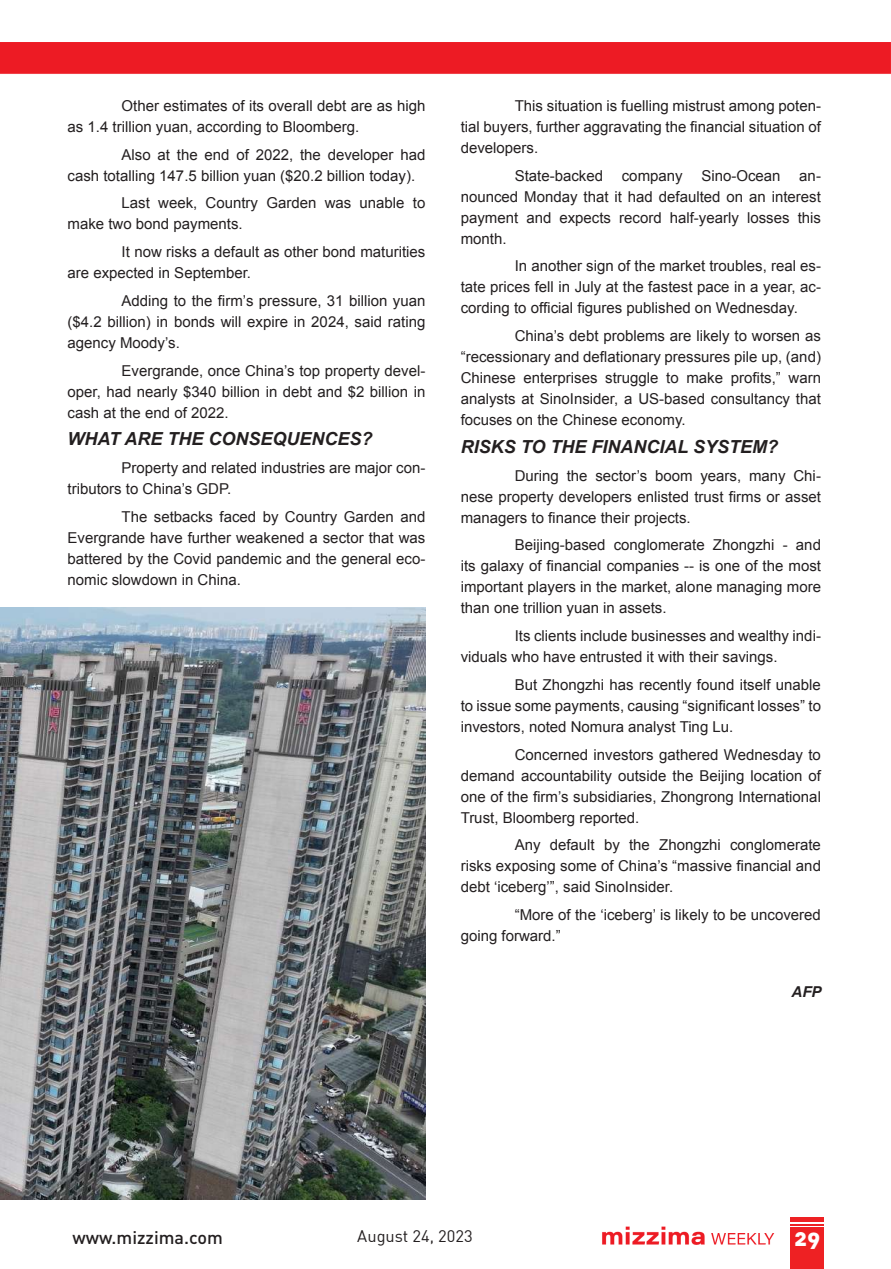
<style>
.page{position:relative;width:891px;height:1269px;background:#fff}
.page>*{position:absolute;margin:0;border:0;box-sizing:border-box;transform-origin:0 0}
.t1{font:22.5px "DIN Black Alternate";color:#fff}
.t2{font:italic 700 18px "Arial";color:#231f20}
.t3{font:500 18px "DIN";color:#231f20}
.t4{font:16.5px "DIN";color:#231f20}
.t5{font:15px/21px "Arial";color:#231f20;text-align:justify}
.t6{font:italic 700 15px "Arial";color:#231f20}
</style>
<div class="page">
<img style="left:602px;top:1226px;width:173px;height:19px">
<hr style="left:791px;top:1217px;width:33px;height:4px;background:#ee2123">
<hr style="left:791px;top:1224px;width:33px;height:2px;background:#ee2123">
<div style="left:791px;top:1228px;width:33px;height:41px;background:#ee2123"></div>
<img style="left:0;top:608px;width:425px;height:591px">
<svg style="left:0;top:1158px;width:1px;height:41px"></svg>
<div style="left:0;top:42px;width:891px;height:32px;background:#ed1b24"></div>
<p class="t5" style="left:68px;top:95px;width:359px;text-indent:54px">Other estimates of its overall debt are as high as 1.4 trillion yuan, according to Bloomberg.</p>
<p class="t5" style="left:68px;top:144px;width:359px;text-indent:54px">Also at the end of 2022, the developer had cash totalling 147.5 billion yuan ($20.2 billion today).</p>
<p class="t5" style="left:68px;top:193px;width:359px;text-indent:54px">Last week, Country Garden was unable to make two bond payments.</p>
<p class="t5" style="left:68px;top:241px;width:359px;text-indent:54px">It now risks a default as other bond maturities are expected in September.</p>
<p class="t5" style="left:68px;top:290px;width:359px;text-indent:54px">Adding to the firm’s pressure, 31 billion yuan ($4.2 billion) in bonds will expire in 2024, said rating agency Moody’s.</p>
<p class="t5" style="left:68px;top:360px;width:359px;text-indent:54px">Evergrande, once China’s top property devel&shy;oper, had nearly $340 billion in debt and $2 billion in cash at the end of 2022.</p>
<p class="t2" style="left:68px;top:427px;width:307px">WHAT ARE THE CONSEQUENCES?</p>
<p class="t5" style="left:68px;top:457px;width:359px;text-indent:54px">Property and related industries are major con&shy;tributors to China’s GDP.</p>
<p class="t5" style="left:68px;top:506px;width:359px;text-indent:54px">The setbacks faced by Country Garden and Evergrande have further weakened a sector that was battered by the Covid pandemic and the general eco&shy;nomic slowdown in China.</p>
<p class="t5" style="left:461px;top:95px;width:362px;text-indent:54px">This situation is fuelling mistrust among poten&shy;tial buyers, further aggravating the financial situation of developers.</p>
<p class="t5" style="left:461px;top:165px;width:362px;text-indent:54px">State-backed company Sino-Ocean an&shy;nounced Monday that it had defaulted on an interest payment and expects record half-yearly losses this month.</p>
<p class="t5" style="left:461px;top:256px;width:362px;text-indent:54px">In another sign of the market troubles, real es&shy;tate prices fell in July at the fastest pace in a year, ac&shy;cording to official figures published on Wednesday.</p>
<p class="t5" style="left:461px;top:325px;width:362px;text-indent:54px">China’s debt problems are likely to worsen as “recessionary and deflationary pressures pile up, (and)<br>Chinese enterprises struggle to make profits,” warn analysts at SinoInsider, a US-based consultancy that focuses on the Chinese economy.</p>
<p class="t2" style="left:461px;top:435px;width:319px">RISKS TO THE FINANCIAL SYSTEM?</p>
<p class="t5" style="left:461px;top:465px;width:362px;text-indent:54px">During the sector’s boom years, many Chi&shy;nese property developers enlisted trust firms or asset managers to finance their projects.</p>
<p class="t5" style="left:461px;top:535px;width:362px;text-indent:54px">Beijing-based conglomerate Zhongzhi - and its galaxy of financial companies -- is one of the most important players in the market, alone managing more than one trillion yuan in assets.</p>
<p class="t5" style="left:461px;top:625px;width:362px;text-indent:54px">Its clients include businesses and wealthy indi&shy;viduals who have entrusted it with their savings.</p>
<p class="t5" style="left:461px;top:674px;width:362px;text-indent:54px">But Zhongzhi has recently found itself unable to issue some payments, causing “significant losses” to investors, noted Nomura analyst Ting Lu.</p>
<p class="t5" style="left:461px;top:744px;width:362px;text-indent:54px">Concerned investors gathered Wednesday to demand accountability outside the Beijing location of one of the firm’s subsidiaries, Zhongrong International Trust, Bloomberg reported.</p>
<p class="t5" style="left:461px;top:835px;width:362px;text-indent:54px">Any default by the Zhongzhi conglomerate risks exposing some of China’s “massive financial and debt ‘iceberg’”, said SinoInsider.</p>
<p class="t5" style="left:461px;top:904px;width:362px;text-indent:54px">“More of the ‘iceberg’ is likely to be uncovered going forward.”</p>
<p class="t6" style="left:792px;top:982px;width:32px">AFP</p>
<p class="t3" style="left:72px;top:1226px;width:152px">www.mizzima.com</p>
<p class="t4" style="left:357px;top:1226px;width:117px">August 24, 2023</p>
<h1 class="t1" style="left:794px;top:1223px;width:27px">29</h1>
</div>
